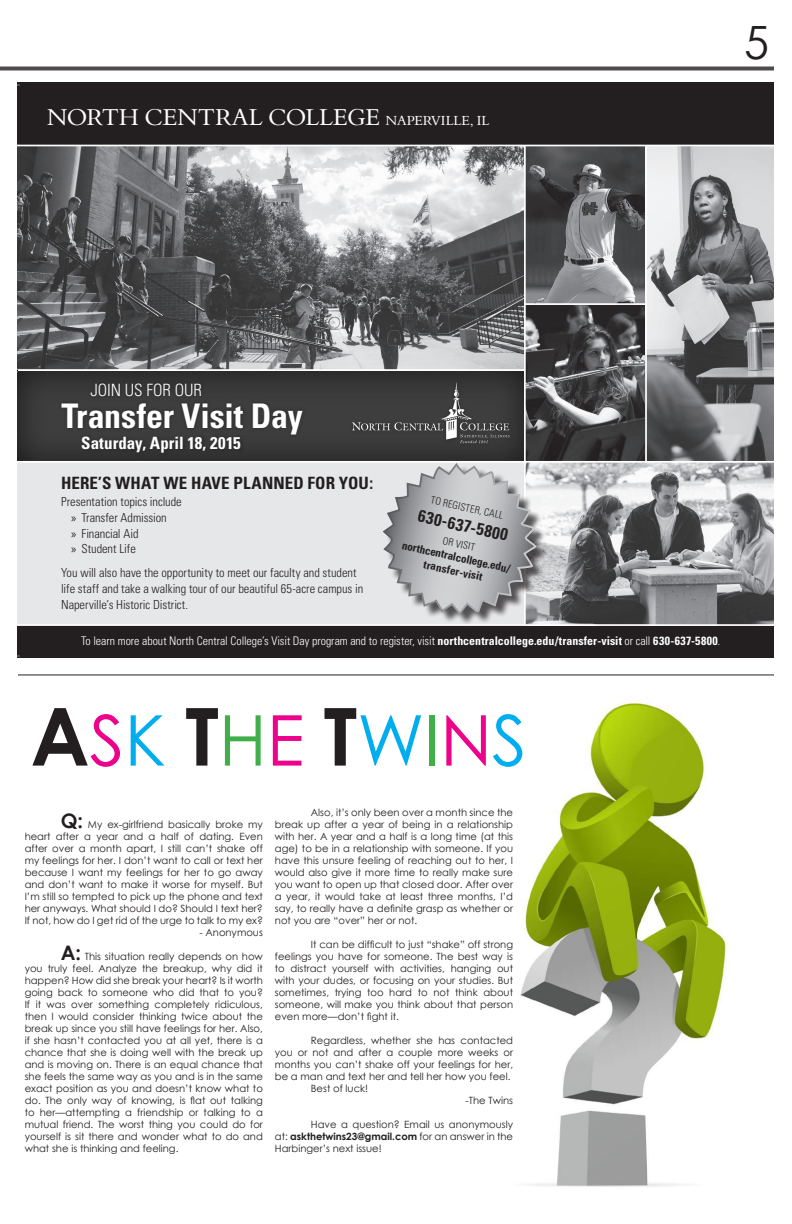
<style>
.page{position:relative;width:792px;height:1224px;background:#fff}
.page>*{position:absolute;margin:0;border:0;box-sizing:border-box;transform-origin:0 0}
.t1{font:700 80px "Century Gothic";color:#231f20}
.t2{font:45.9px "Century Gothic";color:#231f20}
.t3{font:700 condensed 33.9px "Univers";letter-spacing:-.01em;color:#fff}
.t4{font:23.7px "Aldine 401 BT Roman A";letter-spacing:-.005em;color:#fff}
.t5{font:700 condensed 16.9px "Univers";letter-spacing:.005em;color:#231f20}
.t6{font:700 condensed 16.9px "Univers";letter-spacing:.005em;color:#fff}
.t7{font:300 condensed 16.9px "Univers";letter-spacing:-.005em;color:#fff}
.t8{font:300 condensed 12.4px/15.8px "Univers";color:#231f20}
.t9{font:300 condensed 11.9px "Univers";color:#fff}
.t10{font:700 condensed 11.3px/14px "Univers";color:#231f20;text-align:center}
.t11{font:300 condensed 10.2px "Univers";color:#231f20}
.t12{font:10px/12px "Century Gothic";color:#231f20;text-align:justify}
.s1{font-size:13.6px}
.s2{font-family:"Myriad Pro";font-weight:400;font-stretch:normal}
.s3{font-weight:700}
.s4{font-weight:400;font-size:70px;color:#ed028c}
.s5{font-weight:400;font-size:70px;color:#00aeef}
.s6{font-weight:400;font-size:70px;color:#40ae49}
.s7{font-weight:700;font-size:20px}
</style>
<div class="page">
<svg style="left:0;top:66px;width:774px;height:4px;background:#646162"></svg>
<hr style="left:18px;top:675px;width:756px;height:1px;background:#231f20">
<img style="left:520px;top:701px;width:210px;height:486px">
<img style="left:17px;top:146px;width:507px;height:219px">
<div style="left:17px;top:365px;width:509px;height:98px;background:#231f20;opacity:.75"></div>
<div style="left:17px;top:82px;width:757px;height:64px;background:#231f20"></div>
<div style="left:17px;top:625px;width:757px;height:33px;background:#231f20"></div>
<div style="left:17px;top:462px;width:508px;height:163px;background:#e6e7e9"></div>
<div style="left:348px;top:379px;width:165px;height:68px;background:#383838"></div>
<svg style="left:352px;top:382px;width:157px;height:61px"></svg>
<img style="left:526px;top:146px;width:119px;height:315px">
<img style="left:647px;top:146px;width:127px;height:315px">
<img style="left:537px;top:463px;width:236px;height:161px">
<hr style="left:17px;top:145px;width:757px;height:1px;background:#fff">
<hr style="left:17px;top:369px;width:508px;height:2px;background:#fff">
<hr style="left:524px;top:303px;width:123px;height:2px;background:#fff">
<hr style="left:524px;top:146px;width:2px;height:479px;background:#fff">
<div style="left:385px;top:465px;width:163px;height:161px;background:#231f20;opacity:.75"></div>
<svg style="left:382px;top:463px;width:155px;height:153px"></svg>
<hr style="left:17px;top:461px;width:757px;height:2px;background:#fff">
<hr style="left:17px;top:624px;width:757px;height:2px;background:#fff">
<div style="left:87px;top:379px;width:118px;height:21px;background:#353435"></div>
<div style="left:58px;top:399px;width:248px;height:39px;background:#231f20;opacity:.75"></div>
<div style="left:79px;top:433px;width:166px;height:24px;background:#323233"></div>
<h3 class="t4" style="left:47px;top:103px;width:444px">NORTH CENTRAL COLLEGE <span class="s1">NAPERVILLE, IL</span></h3>
<h2 class="t2" style="left:744px;top:11px;width:26px">5</h2>
<h3 class="t7" style="left:90px;top:380px;width:113px">JoiN uS For our</h3>
<h3 class="t3" style="left:61px;top:395px;width:243px">transfer visit day</h3>
<h3 class="t6" style="left:81px;top:432px;width:161px">saturday, april 18, 2015</h3>
<h3 class="t5" style="left:61px;top:472px;width:314px">Here’s wHat we Have plaNNed for you:</h3>
<p class="t11" style="left:432px;top:494px;width:75px;rotate:12deg">To regiSTer, CALL</p>
<p class="t8" style="left:71px;top:494px;width:112px;text-indent:-10px">Presentation topics include <span class="s2">»</span> Transfer Admission<br><span class="s2">»</span> Financial Aid<br><span class="s2">»</span> Student Life</p>
<p class="t8" style="left:61px;top:565px;width:304px">You will also have the opportunity to meet our faculty and student life staff and take a walking tour of our beautiful 65-acre campus in<br>Naperville’s Historic District.</p>
<p class="t9" style="left:81px;top:633px;width:641px">To learn more about North Central College’s Visit Day program and to register, visit <span class="s3">northcentralcollege.edu/transfer-visit</span> or call <span class="s3">630-637-5800</span>.</p>
<h3 class="t5" style="left:421px;top:506px;width:93px;rotate:12deg">630-637-5800</h3>
<p class="t11" style="left:444px;top:535px;width:34px;rotate:12deg">or ViSiT</p>
<p class="t10" style="left:404px;top:537px;width:112px;rotate:13deg">northcentralcollege.edu/ transfer-visit</p>
<h1 class="t1" style="left:30px;top:676px;width:498px">A<span class="s4">S</span><span class="s5">K</span> T<span class="s6">H</span><span class="s4">E</span> T<span class="s5">W</span><span class="s6">I</span><span class="s4">N</span><span class="s5">S</span></h1>
<p class="t12" style="left:25px;top:819px;width:240px;text-indent:36px"><span class="s7">Q:</span> My ex-girlfriend basically broke my heart after a year and a half of dating. Even after over a month apart, I still can’t shake off my feelings for her. I don’t want to call or text her because I want my feelings for her to go away and don’t want to make it worse for myself. But I’m still so tempted to pick up the phone and text her anyways. What should I do? Should I text her?<br>If not, how do I get rid of the urge to talk to my ex?</p>
<p class="t12" style="left:199px;top:927px;width:65px">- Anonymous</p>
<p class="t12" style="left:25px;top:951px;width:240px;text-indent:36px"><span class="s7">A:</span> This situation really depends on how you truly feel. Analyze the breakup, why did it happen? How did she break your heart? Is it worth going back to someone who did that to you?<br>If it was over something completely ridiculous, then I would consider thinking twice about the break up since you still have feelings for her. Also, if she hasn’t contacted you at all yet, there is a chance that she is doing well with the break up and is moving on. There is an equal chance that she feels the same way as you and is in the same exact position as you and doesn’t know what to do. The only way of knowing, is flat out talking to her—attempting a friendship or talking to a mutual friend. The worst thing you could do for yourself is sit there and wonder what to do and what she is thinking and feeling.</p>
<p class="t12" style="left:275px;top:807px;width:240px;text-indent:36px">Also, it’s only been over a month since the break up after a year of being in a relationship with her. A year and a half is a long time (at this age) to be in a relationship with someone. If you have this unsure feeling of reaching out to her, I would also give it more time to really make sure you want to open up that closed door. After over a year, it would take at least three months, I’d say, to really have a definite grasp as whether or not you are “over” her or not.</p>
<p class="t12" style="left:275px;top:939px;width:240px;text-indent:36px">It can be difficult to just “shake” off strong feelings you have for someone. The best way is to distract yourself with activities, hanging out with your dudes, or focusing on your studies. But sometimes, trying too hard to not think about someone, will make you think about that person even more—don’t fight it.</p>
<p class="t12" style="left:311px;top:1035px;width:204px">Regardless, whether she has contacted</p>
<p class="t12" style="left:275px;top:1047px;width:240px">you or not and after a couple more weeks or</p>
<p class="t12" style="left:275px;top:1059px;width:240px">months you can’t shake off your feelings for her,</p>
<p class="t12" style="left:275px;top:1071px;width:237px">be a man and text her and tell her how you feel.</p>
<p class="t12" style="left:311px;top:1083px;width:59px">Best of luck!</p>
<p class="t12" style="left:466px;top:1095px;width:49px">-The Twins</p>
<p class="t12" style="left:275px;top:1119px;width:240px;text-indent:36px">Have a question? Email us anonymously at: <span class="s3">askthetwins23@gmail.com</span> for an answer in the Harbinger’s next issue!</p>
</div>
